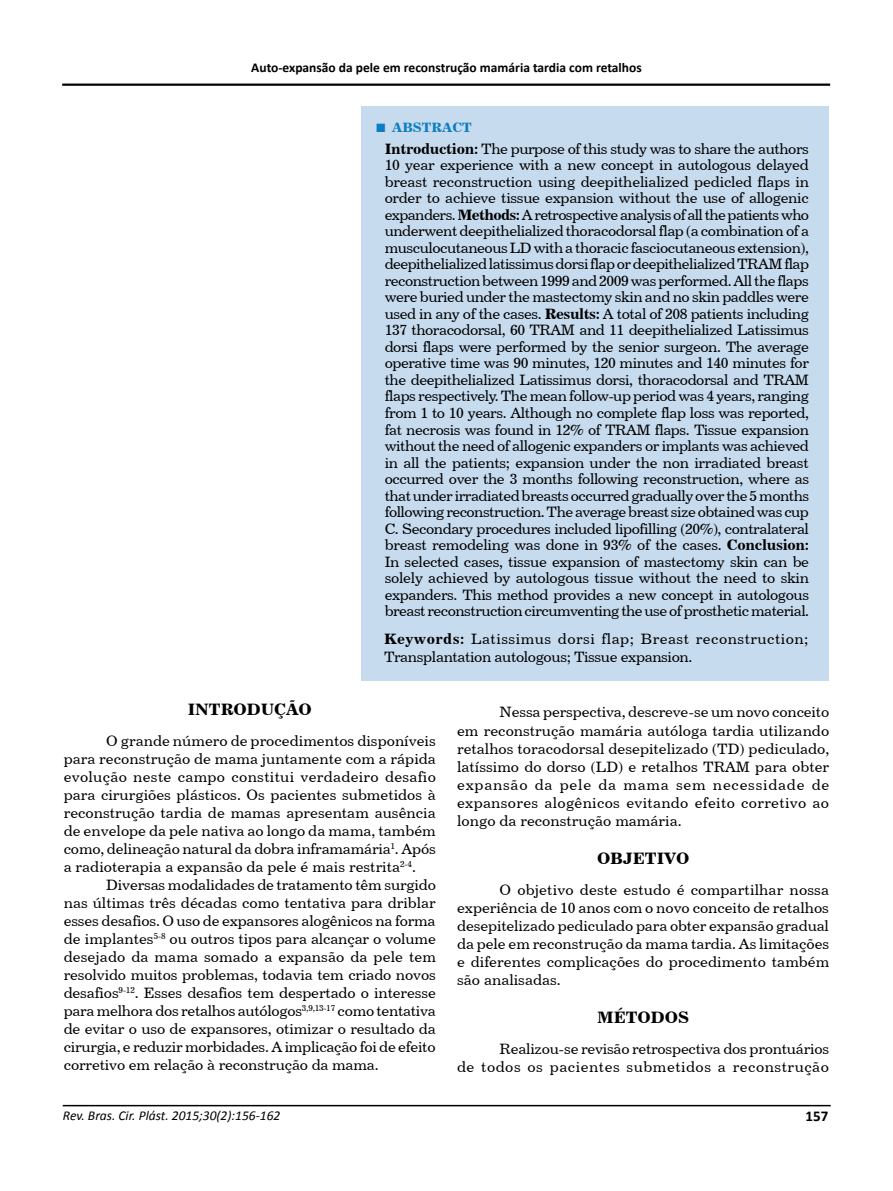
<style>
.page{position:relative;width:893px;height:1191px;background:#fff}
.page>*{position:absolute;margin:0;border:0;box-sizing:border-box;transform-origin:0 0}
.t1{font:16.5px "Century 731 BT Bold A";color:#000}
.t2{font:15px/18px "Century 731 BT Roman A";color:#000;text-align:justify}
.t3{font:15px/18px "Century 731 BT Roman A";letter-spacing:-.025em;color:#000}
.t4{font:700 15px "Calibri";color:#000}
.t5{font:700 13.5px "Calibri";color:#000}
.t6{font:italic 13.5px "Calibri";color:#000}
.t7{font:13.5px "Century 731 BT Bold A";color:#0e7dc2}
.s1{font-family:"Times New Roman";font-weight:700;font-size:18px}
.s2{font-family:"Century 731 BT Bold A"}
</style>
<div class="page">
<hr style="left:63px;top:1104px;width:768px;height:2px;background:#000">
<hr style="left:62px;top:84px;width:768px;height:2px;background:#000">
<div style="left:361px;top:106px;width:468px;height:575px;background:#c7dbee"></div>
<p class="t5" style="left:251px;top:58px;width:392px">Auto-expansão da pele em reconstrução mamária tardia com retalhos</p>
<p class="t7" style="left:376px;top:119px;width:98px"><span class="s1">■</span> ABSTRACT</p>
<p class="t2" style="left:385px;top:140px;width:426px;line-height:16.5px"><span class="s2">Introduction:</span> The purpose of this study was to share the authors 10 year experience with a new concept in autologous delayed breast reconstruction using deepithelialized pedicled flaps in order to achieve tissue expansion without the use of allogenic expanders. <span class="s2">Methods:</span> A retrospective analysis of all the patients who underwent deepithelialized thoracodorsal flap (a combination of a musculocutaneous LD with a thoracic fasciocutaneous extension), deepithelialized latissimus dorsi flap or deepithelialized TRAM flap reconstruction between 1999 and 2009 was performed. All the flaps were buried under the mastectomy skin and no skin paddles were used in any of the cases. <span class="s2">Results:</span> A total of 208 patients including 137 thoracodorsal, 60 TRAM and 11 deepithelialized Latissimus dorsi flaps were performed by the senior surgeon. The average operative time was 90 minutes, 120 minutes and 140 minutes for the deepithelialized Latissimus dorsi, thoracodorsal and TRAM flaps respectively. The mean follow-up period was 4 years, ranging from 1 to 10 years. Although no complete flap loss was reported, fat necrosis was found in 12% of TRAM flaps. Tissue expansion without the need of allogenic expanders or implants was achieved in all the patients; expansion under the non irradiated breast occurred over the 3 months following reconstruction, where as that under irradiated breasts occurred gradually over the 5 months following reconstruction. The average breast size obtained was cup C. Secondary procedures included lipofilling (20%), contralateral breast remodeling was done in 93% of the cases. <span class="s2">Conclusion:<br></span>In selected cases, tissue expansion of mastectomy skin can be solely achieved by autologous tissue without the need to skin expanders. This method provides a new concept in autologous breast reconstruction circumventing the use of prosthetic material.</p>
<p class="t3" style="left:384px;top:629px;width:426px"><span class="s2">Keywords:</span> Latissimus dorsi flap; Breast reconstruction;<br>Transplantation autologous; Tissue expansion.</p>
<p class="t1" style="left:188px;top:699px;width:125px">INTRODUÇÃO</p>
<p class="t2" style="left:64px;top:731px;width:374px;text-indent:43px">O grande número de procedimentos disponíveis para reconstrução de mama juntamente com a rápida evolução neste campo constitui verdadeiro desafio para cirurgiões plásticos. Os pacientes submetidos à reconstrução tardia de mamas apresentam ausência de envelope da pele nativa ao longo da mama, também como, delineação natural da dobra inframamária<sup>1</sup>. Após a radioterapia a expansão da pele é mais restrita<sup>2-4</sup>.</p>
<p class="t2" style="left:64px;top:875px;width:374px;text-indent:43px">Diversas modalidades de tratamento têm surgido nas últimas três décadas como tentativa para driblar esses desafios. O uso de expansores alogênicos na forma de implantes<sup>5-8</sup> ou outros tipos para alcançar o volume desejado da mama somado a expansão da pele tem resolvido muitos problemas, todavia tem criado novos desafios<sup>9-12</sup>. Esses desafios tem despertado o interesse para melhora dos retalhos autólogos<sup>3,9,13-17</sup> como tentativa de evitar o uso de expansores, otimizar o resultado da cirurgia, e reduzir morbidades. A implicação foi de efeito corretivo em relação à reconstrução da mama.</p>
<p class="t2" style="left:457px;top:703px;width:374px;text-indent:43px">Nessa perspectiva, descreve-se um novo conceito em reconstrução mamária autóloga tardia utilizando retalhos toracodorsal desepitelizado (TD) pediculado, latíssimo do dorso (LD) e retalhos TRAM para obter expansão da pele da mama sem necessidade de expansores alogênicos evitando efeito corretivo ao longo da reconstrução mamária.</p>
<p class="t1" style="left:597px;top:848px;width:94px">OBJETIVO</p>
<p class="t2" style="left:457px;top:880px;width:374px;text-indent:43px">O objetivo deste estudo é compartilhar nossa experiência de 10 anos com o novo conceito de retalhos desepitelizado pediculado para obter expansão gradual da pele em reconstrução da mama tardia. As limitações e diferentes complicações do procedimento também são analisadas.</p>
<p class="t1" style="left:597px;top:1007px;width:94px">MÉTODOS</p>
<p class="t2" style="left:457px;top:1039px;width:374px;text-align:right">Realizou-se revisão retrospectiva dos prontuários<br>de todos os pacientes submetidos a reconstrução</p>
<p class="t6" style="left:63px;top:1105px;width:219px">Rev. Bras. Cir. Plást. 2015;30(2):156-162</p>
<p class="t4" style="left:806px;top:1105px;width:24px">157</p>
</div>
